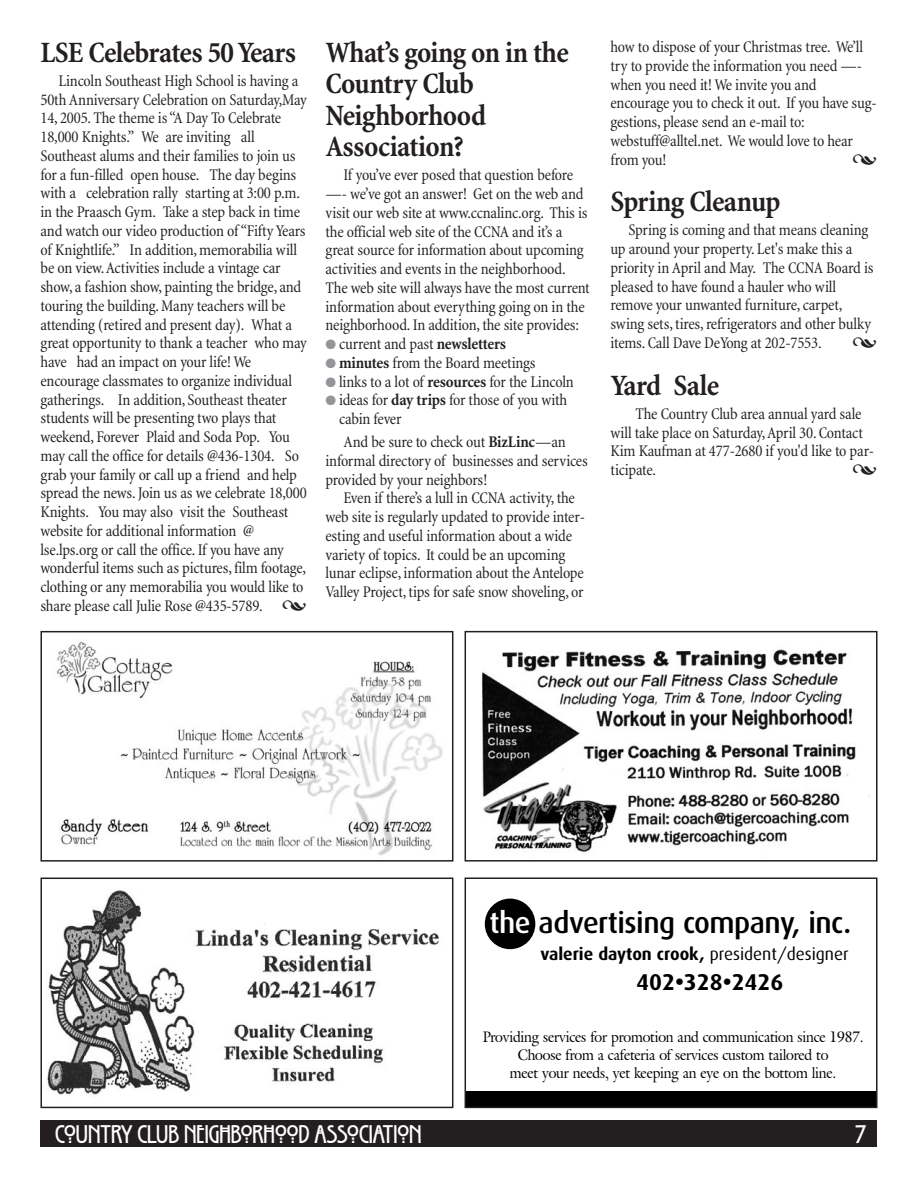
<style>
.page{position:relative;width:918px;height:1188px;background:#fff}
.page>*{position:absolute;margin:0;border:0;box-sizing:border-box;transform-origin:0 0}
.t1{font:700 condensed 30px/31.5px "Minion";letter-spacing:-.02em;color:#231f20}
.t2{font:500 29.4px "Dax";letter-spacing:-.015em;color:#000}
.t3{font:27px "Willow Plain";color:#fff}
.t4{font:700 22.95px "Dax";color:#000}
.t5{font:700 17.25px "Dax";color:#000}
.t6{font:condensed 16.5px/18.8px "Minion";letter-spacing:-.015em;color:#231f20}
.t7{font:15px/18px "Galliard IT Cby BT";letter-spacing:-.01em;color:#000;text-align:center;scale:.93 1}
.s1{color:#939598}
.s2{font-weight:700}
.s3{color:#fff}
.s4{font-weight:400}
</style>
<div class="page">
<div style="left:40px;top:1120px;width:838px;height:28px;background:#231f20"></div>
<div style="left:465px;top:1092px;width:412px;height:15px;background:#000"></div>
<div style="left:485px;top:899px;width:50px;height:50px;background:#000;border-radius:50%"></div>
<div style="left:465px;top:878px;width:413px;height:230px;border:2px solid #231f20"></div>
<img style="left:482px;top:649px;width:388px;height:203px">
<div style="left:465px;top:631px;width:413px;height:231px;border:2px solid #231f20"></div>
<img style="left:47px;top:890px;width:392px;height:205px">
<div style="left:40px;top:878px;width:413px;height:230px;border:2px solid #231f20"></div>
<img style="left:56px;top:641px;width:386px;height:214px">
<div style="left:40px;top:631px;width:413px;height:231px;border:2px solid #231f20"></div>
<h1 class="t1" style="left:40px;top:39px;width:257px">LSE Celebrates 50 Years</h1>
<p class="t6" style="left:41px;top:73px;width:268px;text-indent:18px">Lincoln Southeast High School is having a 50th Anniversary Celebration on Saturday,May 14, 2005. The theme is “A Day To Celebrate 18,000 Knights.” We are inviting all Southeast alums and their families to join us for a fun-filled open house. The day begins with a celebration rally starting at 3:00 p.m. in the Praasch Gym. Take a step back in time and watch our video production of “Fifty Years of Knightlife.” In addition, memorabilia will be on view. Activities include a vintage car show, a fashion show, painting the bridge, and touring the building. Many teachers will be attending (retired and present day). What a great opportunity to thank a teacher who may have had an impact on your life! We encourage classmates to organize individual gatherings. In addition, Southeast theater students will be presenting two plays that weekend, Forever Plaid and Soda Pop. You may call the office for details @436-1304. So grab your family or call up a friend and help spread the news. Join us as we celebrate 18,000<br>Knights. You may also visit the Southeast website for additional information @ lse.lps.org or call the office. If you have any wonderful items such as pictures, film footage, clothing or any memorabilia you would like to share please call Julie Rose @435-5789.</p>
<h1 class="t1" style="left:326px;top:39px;width:245px">What’s going on in the<br>Country Club<br>Neighborhood<br>Association?</h1>
<p class="t6" style="left:326px;top:167px;width:266px;text-indent:18px">If you’ve ever posed that question before —- we’ve got an answer! Get on the web and visit our web site at www.ccnalinc.org. This is the official web site of the CCNA and it’s a great source for information about upcoming activities and events in the neighborhood.<br>The web site will always have the most current information about everything going on in the neighborhood. In addition, the site provides:</p>
<p class="t6" style="left:326px;top:336px;width:182px"><span class="s1">●</span> current and past <span class="s2">newsletters</span></p>
<p class="t6" style="left:326px;top:355px;width:212px"><span class="s1">●</span> <span class="s2">minutes</span> from the Board meetings</p>
<p class="t6" style="left:326px;top:373px;width:250px"><span class="s1">●</span> links to a lot of <span class="s2">resources</span> for the Lincoln</p>
<p class="t6" style="left:339px;top:392px;width:230px;text-indent:-14px"><span class="s1">●</span> ideas for <span class="s2">day trips</span> for those of you with cabin fever</p>
<p class="t6" style="left:326px;top:434px;width:264px;text-indent:18px">And be sure to check out <span class="s2">BizLinc</span>—an informal directory of businesses and services provided by your neighbors!</p>
<p class="t6" style="left:326px;top:490px;width:261px;text-indent:18px">Even if there’s a lull in CCNA activity, the web site is regularly updated to provide inter&shy;esting and useful information about a wide variety of topics. It could be an upcoming lunar eclipse, information about the Antelope Valley Project, tips for safe snow shoveling, or</p>
<p class="t6" style="left:611px;top:39px;width:268px">how to dispose of your Christmas tree. We’ll try to provide the information you need —- when you need it! We invite you and encourage you to check it out. If you have sug&shy;gestions, please send an e-mail to: webstuff@alltel.net. We would love to hear from you!</p>
<h1 class="t1" style="left:610px;top:189px;width:172px">Spring Cleanup</h1>
<p class="t6" style="left:610px;top:222px;width:265px;text-indent:18px">Spring is coming and that means cleaning up around your property. Let's make this a priority in April and May. The CCNA Board is pleased to have found a hauler who will remove your unwanted furniture, carpet, swing sets, tires, refrigerators and other bulky items. Call Dave DeYong at 202-7553.</p>
<h1 class="t1" style="left:610px;top:372px;width:110px">Yard Sale</h1>
<p class="t6" style="left:610px;top:406px;width:265px;text-indent:25px">The Country Club area annual yard sale will take place on Saturday,April 30. Contact Kim Kaufman at 477-2680 if you'd like to par&shy;ticipate.</p>
<h2 class="t2" style="left:490px;top:910px;width:363px"><span class="s3">the</span> advertising company, inc.</h2>
<p class="t5" style="left:540px;top:946px;width:310px">valerie dayton crook, <span class="s4">president/designer</span></p>
<h3 class="t4" style="left:636px;top:972px;width:149px">402•328•2426</h3>
<p class="t7" style="left:483px;top:1029px;width:411px">Providing services for promotion and communication since 1987.<br>Choose from a cafeteria of services custom tailored to<br>meet your needs, yet keeping an eye on the bottom line.</p>
<h3 class="t3" style="left:55px;top:1125px;width:368px">COUNTRY CLUB NEIGHBORHOOD ASSOCIATION</h3>
<h3 class="t3" style="left:855px;top:1125px;width:12px">7</h3>
</div>
